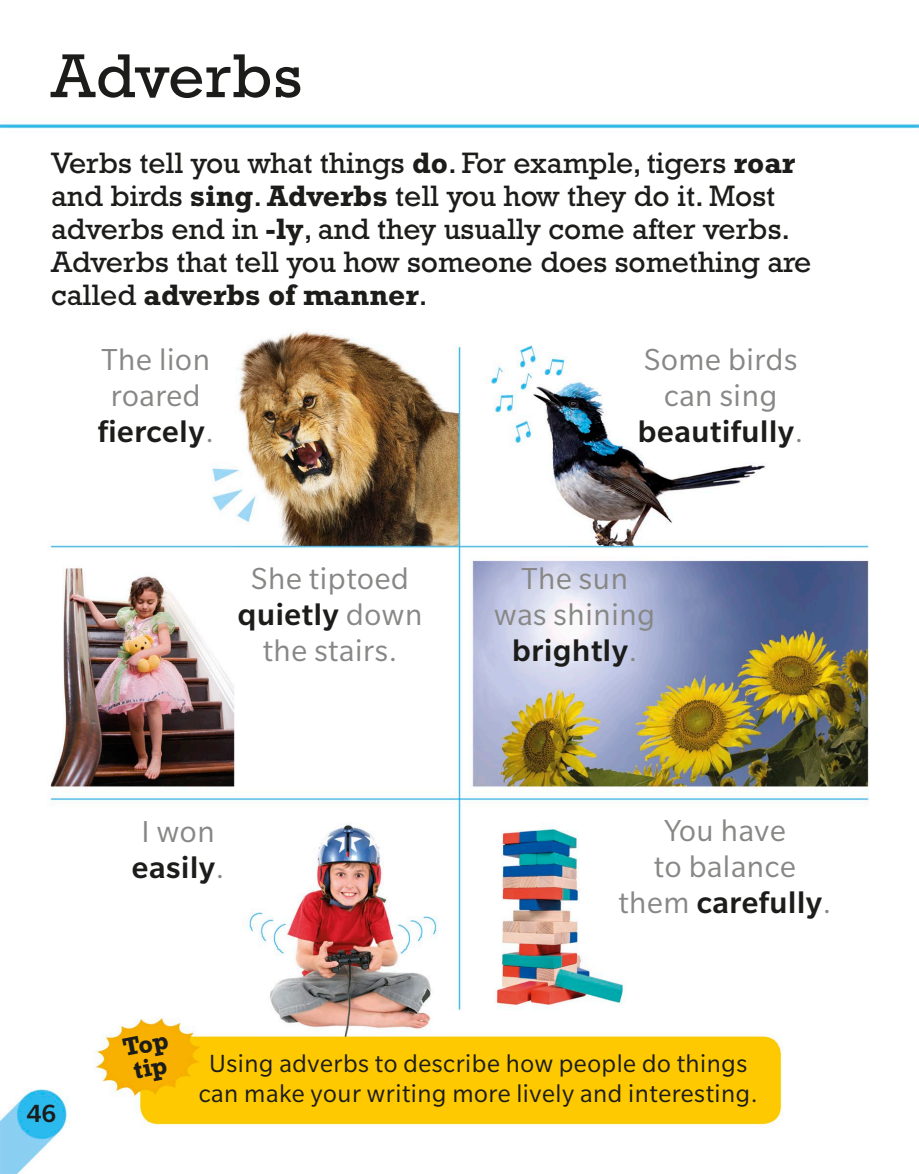
<style>
.page{position:relative;width:919px;height:1174px;background:#fff}
.page>*{position:absolute;margin:0;border:0;box-sizing:border-box;transform-origin:0 0}
.t1{font:63px "Rockwell Std";letter-spacing:.01em;color:#1c1c1a}
.t2{font:33px/36px "Slate Pro";letter-spacing:.02em;color:#878786;text-align:center}
.t3{font:500 33px/36px "Slate Pro";letter-spacing:.02em;color:#1c1c1a}
.t4{font:30px/33px "Rockwell Std";color:#1c1c1a}
.t5{font:27px/30px "Slate Pro";letter-spacing:.02em;color:#1c1c1a;text-align:center}
.t6{font:500 27px "Slate Pro";color:#1c1c1a}
.t7{font:700 25.5px/24px "Rockwell Std";color:#1c1c1a}
.s1{font-weight:700}
.s2{font-weight:500;color:#1c1c1a}
.s3{font-weight:400;color:#878786}
</style>
<div class="page">
<img style="left:0;top:124px;width:918px;height:1050px">
<h1 class="t1" style="left:51px;top:39px;width:252px">Adverbs</h1>
<p class="t4" style="left:51px;top:146px;width:762px">Verbs tell you what things <span class="s1">do</span>. For example, tigers <span class="s1">roar </span>and birds <span class="s1">sing</span>. <span class="s1">Adverbs</span> tell you how they do it. Most adverbs end in <span class="s1">-ly</span>, and they usually come after verbs.<br>Adverbs that tell you how someone does something are called <span class="s1">adverbs of manner</span>.</p>
<p class="t2" style="left:98px;top:341px;width:117px">The lion roared <span class="s2">fiercely</span>.</p>
<p class="t2" style="left:238px;top:560px;width:186px">She tiptoed <span class="s2">quietly</span> down the stairs.</p>
<p class="t2" style="left:638px;top:341px;width:167px">Some birds can sing <span class="s2">beautifully</span>.</p>
<p class="t2" style="left:494px;top:560px;width:162px">The sun was shining <span class="s2">brightly</span>.</p>
<p class="t6" style="left:27px;top:1098px;width:31px">46</p>
<p class="t3" style="left:132px;top:812px;width:94px"><span class="s3">I won </span>easily<span class="s3">.</span></p>
<p class="t2" style="left:618px;top:812px;width:214px">You have<br>to balance them <span class="s2">carefully</span>.</p>
<p class="t7" style="left:121px;top:1036px;width:47px;rotate:-11deg">Top tip</p>
<p class="t5" style="left:199px;top:1048px;width:560px">Using adverbs to describe how people do things can make your writing more lively and interesting.</p>
</div>
